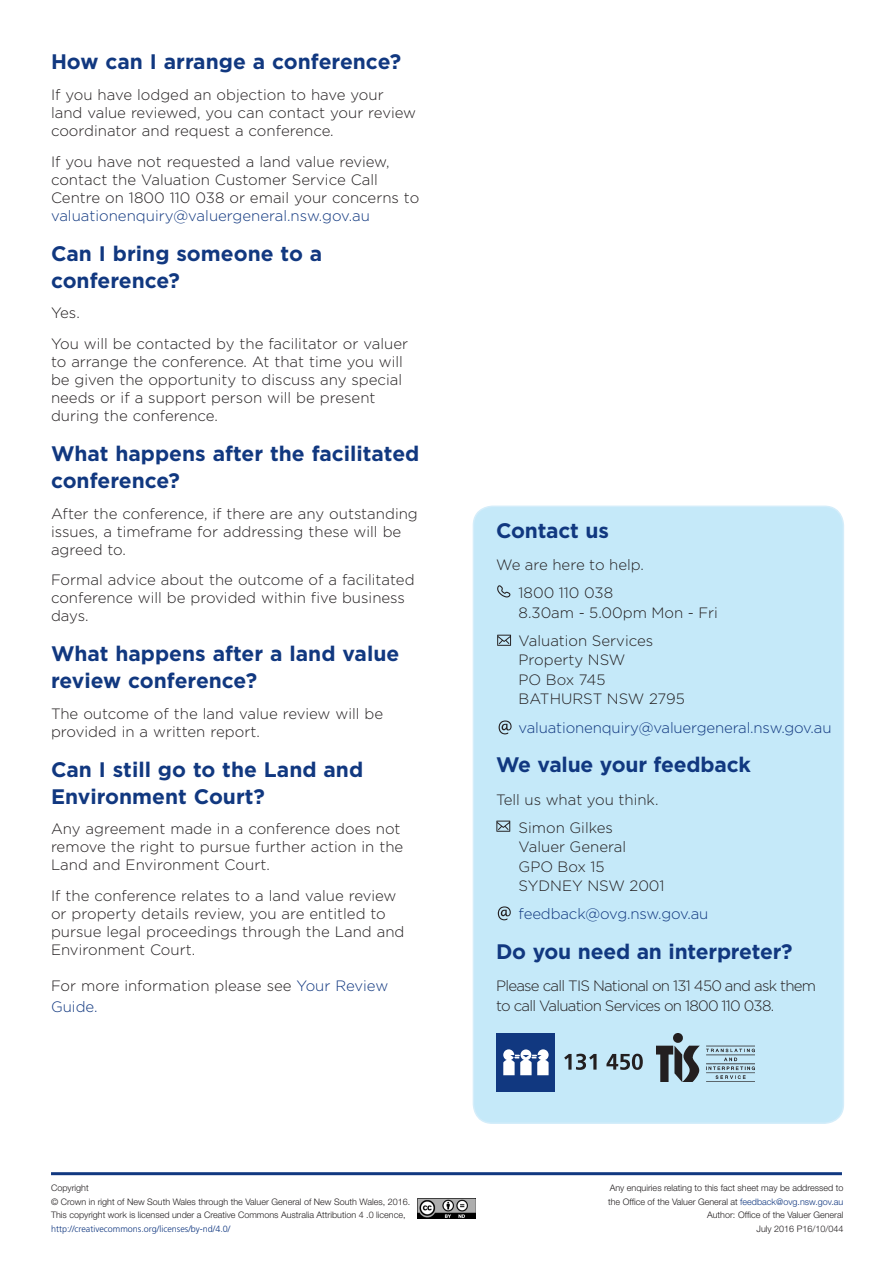
<style>
.page{position:relative;width:893px;height:1263px;background:#fff}
.page>*{position:absolute;margin:0;border:0;box-sizing:border-box;transform-origin:0 0}
.Heading{font:700 21px/27px "Gotham";letter-spacing:-.005em;color:#113880}
.Text{font:700 21px/27px "Gotham";color:#113880}
.Text-2{font:300 15px/18px "Gotham";color:#231f20}
.Heading-2{font:300 15px/18px "Gotham";color:#231f20}
.text{font:300 15px/19.5px "Gotham";color:#231f20}
.Body_text{font:300 15px/19.5px "Gotham";letter-spacing:-.05em;color:#231f20}
.text-2{font:300 15px "Gotham";letter-spacing:-.01em;color:#113880}
.t1{font:300 9px/13.5px "Helvetica Neue CE";color:#231f20}
.t2{font:300 9px "Frutiger";color:#113880}
.s1{color:#113880}
</style>
<div class="page">
<img style="left:418px;top:1198px;width:58px;height:20px">
<div style="left:473px;top:506px;width:370px;height:617px;background:#c5e9f9;border-radius:19px"></div>
<div style="left:473px;top:506px;width:371px;height:618px;border:2px solid #d4edfa;border-radius:19px"></div>
<hr style="left:51px;top:1172px;width:791px;height:3px;background:#113880">
<svg style="left:499px;top:720px;width:13px;height:14px"></svg>
<svg style="left:497px;top:635px;width:14px;height:11px"></svg>
<svg style="left:497px;top:586px;width:14px;height:12px"></svg>
<svg style="left:498px;top:906px;width:13px;height:14px"></svg>
<svg style="left:496px;top:821px;width:14px;height:11px"></svg>
<div style="left:497px;top:1033px;width:58px;height:58px;background:#113880"></div>
<svg style="left:503px;top:1049px;width:46px;height:26px"></svg>
<svg style="left:564px;top:1054px;width:79px;height:16px"></svg>
<img style="left:657px;top:1034px;width:98px;height:47px">
<p class="Text" style="left:51px;top:48px;width:352px">How can I arrange a conference?</p>
<p class="Text-2" style="left:51px;top:85px;width:367px">If you have lodged an objection to have your land value reviewed, you can contact your review coordinator and request a conference.</p>
<p class="Text-2" style="left:51px;top:152px;width:370px">If you have not requested a land value review, contact the Valuation Customer Service Call Centre on 1800 110 038 or email your concerns to <span class="s1">valuationenquiry@valuergeneral.nsw.gov.au</span></p>
<p class="Heading" style="left:51px;top:239px;width:273px">Can I bring someone to a conference?</p>
<p class="Heading-2" style="left:51px;top:304px;width:30px">Yes.</p>
<p class="Heading-2" style="left:51px;top:334px;width:359px">You will be contacted by the facilitator or valuer to arrange the conference. At that time you will be given the opportunity to discuss any special needs or if a support person will be present during the conference.</p>
<p class="Heading" style="left:51px;top:440px;width:370px">What happens after the facilitated conference?</p>
<p class="Text-2" style="left:51px;top:504px;width:368px">After the conference, if there are any outstanding issues, a timeframe for addressing these will be agreed to.</p>
<p class="Text-2" style="left:51px;top:571px;width:365px">Formal advice about the outcome of a facilitated conference will be provided within five business days.</p>
<p class="Heading" style="left:51px;top:640px;width:350px">What happens after a land value review conference?</p>
<p class="Text-2" style="left:51px;top:704px;width:334px">The outcome of the land value review will be provided in a written report.</p>
<p class="Text" style="left:51px;top:756px;width:314px">Can I still go to the Land and<br>Environment Court?</p>
<p class="Text-2" style="left:51px;top:820px;width:354px">Any agreement made in a conference does not remove the right to pursue further action in the<br>Land and Environment Court.</p>
<p class="Text-2" style="left:51px;top:886px;width:355px">If the conference relates to a land value review or property details review, you are entitled to pursue legal proceedings through the Land and Environment Court.</p>
<p class="Text-2" style="left:51px;top:975px;width:339px;line-height:21px">For more information please see <span class="s1">Your Review<br>Guide.</span></p>
<p class="t1" style="left:51px;top:1181px;width:361px">Copyright<br>© Crown in right of New South Wales through the Valuer General of New South Wales, 2016.<br>This copyright work is licensed under a Creative Commons Australia Attribution 4 .0 licence,</p>
<p class="t2" style="left:51px;top:1223px;width:181px">http://creativecommons.org/licenses/by-nd/4.0/</p>
<p class="Heading" style="left:496px;top:517px;width:114px">Contact us</p>
<p class="text" style="left:496px;top:555px;width:149px">We are here to help.</p>
<p class="text" style="left:519px;top:583px;width:201px">1800 110 038<br>8.30am - 5.00pm Mon - Fri</p>
<p class="text" style="left:519px;top:630px;width:168px">Valuation Services<br>Property NSW<br>PO Box 745<br>BATHURST NSW 2795</p>
<p class="text-2" style="left:519px;top:718px;width:314px">valuationenquiry@valuergeneral.nsw.gov.au</p>
<p class="Heading" style="left:496px;top:751px;width:256px">We value your feedback</p>
<p class="text" style="left:496px;top:789px;width:164px">Tell us what you think.</p>
<p class="text" style="left:519px;top:817px;width:147px">Simon Gilkes<br>Valuer General<br>GPO Box 15<br>SYDNEY NSW 2001</p>
<p class="text-2" style="left:519px;top:904px;width:191px">feedback@ovg.nsw.gov.au</p>
<p class="Heading" style="left:496px;top:938px;width:298px">Do you need an interpreter?</p>
<p class="Body_text" style="left:496px;top:975px;width:321px">Please call TIS National on 131 450 and ask them to call Valuation Services on 1800 110 038.</p>
<p class="t1" style="left:608px;top:1181px;width:237px;text-align:right">Any enquiries relating to this fact sheet may be addressed to the Office of the Valuer General at <span class="s1">feedback@ovg.nsw.gov.au<br></span>Author: Office of the Valuer General</p>
<p class="t1" style="left:756px;top:1222px;width:88px">July 2016 P16/10/044</p>
</div>
